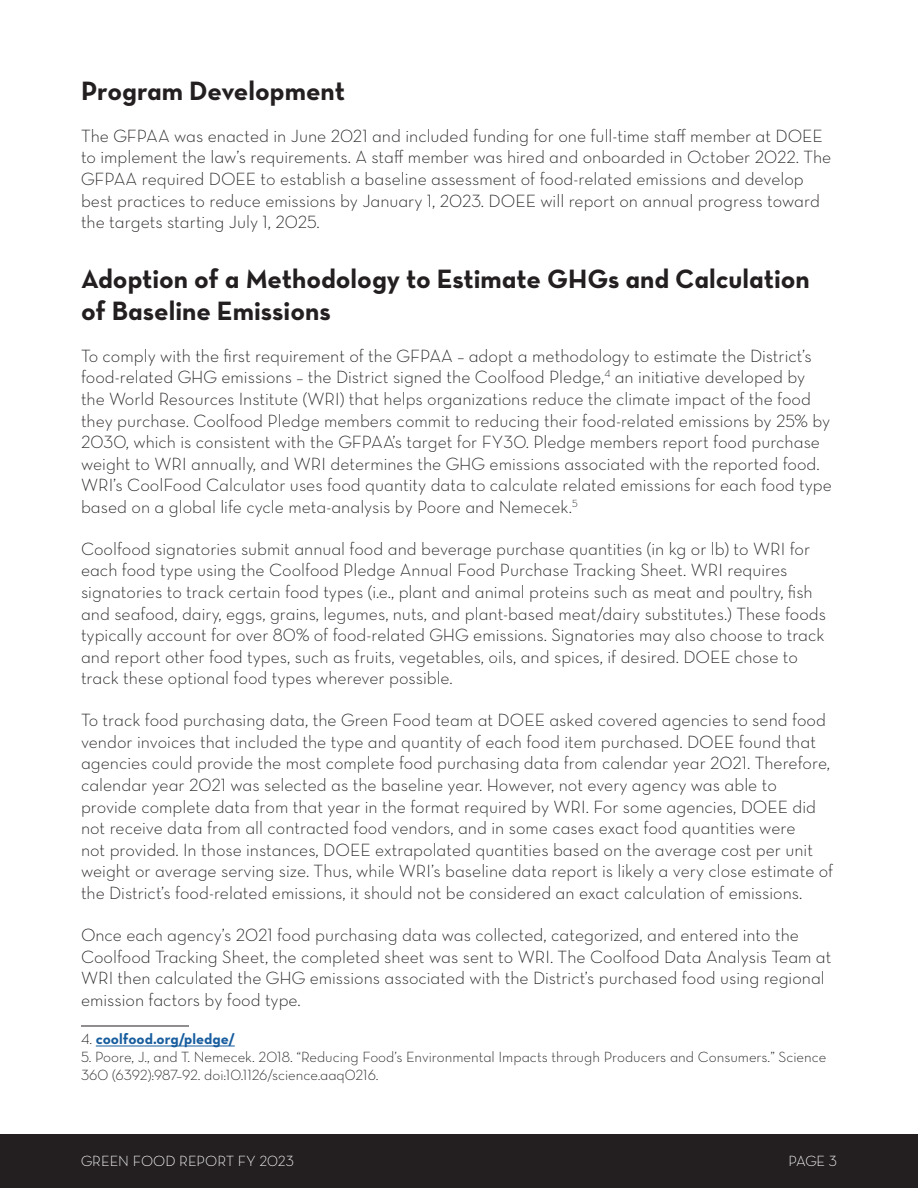
<style>
.page{position:relative;width:918px;height:1188px;background:#fff}
.page>*{position:absolute;margin:0;border:0;box-sizing:border-box;transform-origin:0 0}
.t1{font:27px/32.4px "Neutra Text Bold Alt";color:#231f20}
.t2{font:18px/21.6px "Neutra Text Light Alt";color:#231f20}
.Footnotes{font:15px/18px "Neutra Text Light Alt";color:#231f20}
.t3{font:15px "Neutra Text Light Alt";color:#fff}
.Footnotes-2{font:15px "Neutra Text Bold Alt";color:#175d9e}
.s1{font-family:"Neutra Text Light Alt";color:#231f20}
</style>
<div class="page">
<hr style="left:81px;top:1026px;width:108px;height:1px;background:#231f20">
<hr style="left:96px;top:1046px;width:139px;height:1px;background:#175d9e">
<div style="left:0;top:1134px;width:918px;height:54px;background:#231f20"></div>
<h1 class="t1" style="left:81px;top:74px;width:266px">Program Development</h1>
<p class="t2" style="left:81px;top:124px;width:752px">The GFPAA was enacted in June 2021 and included funding for one full-time staff member at DOEE to implement the law’s requirements. A staff member was hired and onboarded in October 2022. The GFPAA required DOEE to establish a baseline assessment of food-related emissions and develop best practices to reduce emissions by January 1, 2023. DOEE will report on annual progress toward the targets starting July 1, 2025.</p>
<h1 class="t1" style="left:81px;top:262px;width:730px">Adoption of a Methodology to Estimate GHGs and Calculation of Baseline Emissions</h1>
<p class="t2" style="left:81px;top:345px;width:752px">To comply with the first requirement of the GFPAA – adopt a methodology to estimate the District’s food-related GHG emissions – the District signed the Coolfood Pledge,<sup>4</sup> an initiative developed by the World Resources Institute (WRI) that helps organizations reduce the climate impact of the food they purchase. Coolfood Pledge members commit to reducing their food-related emissions by 25% by 2030, which is consistent with the GFPAA’s target for FY30. Pledge members report food purchase weight to WRI annually, and WRI determines the GHG emissions associated with the reported food.<br>WRI’s CoolFood Calculator uses food quantity data to calculate related emissions for each food type based on a global life cycle meta-analysis by Poore and Nemecek.<sup>5</sup></p>
<p class="t2" style="left:81px;top:538px;width:747px">Coolfood signatories submit annual food and beverage purchase quantities (in kg or lb) to WRI for each food type using the Coolfood Pledge Annual Food Purchase Tracking Sheet. WRI requires signatories to track certain food types (i.e., plant and animal proteins such as meat and poultry, fish and seafood, dairy, eggs, grains, legumes, nuts, and plant-based meat/dairy substitutes.) These foods typically account for over 80% of food-related GHG emissions. Signatories may also choose to track and report other food types, such as fruits, vegetables, oils, and spices, if desired. DOEE chose to track these optional food types wherever possible.</p>
<p class="t2" style="left:81px;top:709px;width:754px">To track food purchasing data, the Green Food team at DOEE asked covered agencies to send food vendor invoices that included the type and quantity of each food item purchased. DOEE found that agencies could provide the most complete food purchasing data from calendar year 2021. Therefore, calendar year 2021 was selected as the baseline year. However, not every agency was able to provide complete data from that year in the format required by WRI. For some agencies, DOEE did not receive data from all contracted food vendors, and in some cases exact food quantities were<br>not provided. In those instances, DOEE extrapolated quantities based on the average cost per unit weight or average serving size. Thus, while WRI’s baseline data report is likely a very close estimate of the District’s food-related emissions, it should not be considered an exact calculation of emissions.</p>
<p class="t2" style="left:81px;top:924px;width:752px">Once each agency’s 2021 food purchasing data was collected, categorized, and entered into the Coolfood Tracking Sheet, the completed sheet was sent to WRI. The Coolfood Data Analysis Team at WRI then calculated the GHG emissions associated with the District’s purchased food using regional emission factors by food type.</p>
<p class="Footnotes-2" style="left:81px;top:1030px;width:155px"><span class="s1">4.</span> coolfood.org/pledge/</p>
<p class="Footnotes" style="left:81px;top:1048px;width:747px">5. Poore, J., and T. Nemecek. 2018. “Reducing Food’s Environmental Impacts through Producers and Consumers.” Science<br>360 (6392):987–92. doi:10.1126/science.aaq0216.</p>
<p class="t3" style="left:81px;top:1152px;width:214px">GREEN FOOD REPORT FY 2023</p>
<p class="t3" style="left:788px;top:1152px;width:50px">PAGE 3</p>
</div>
